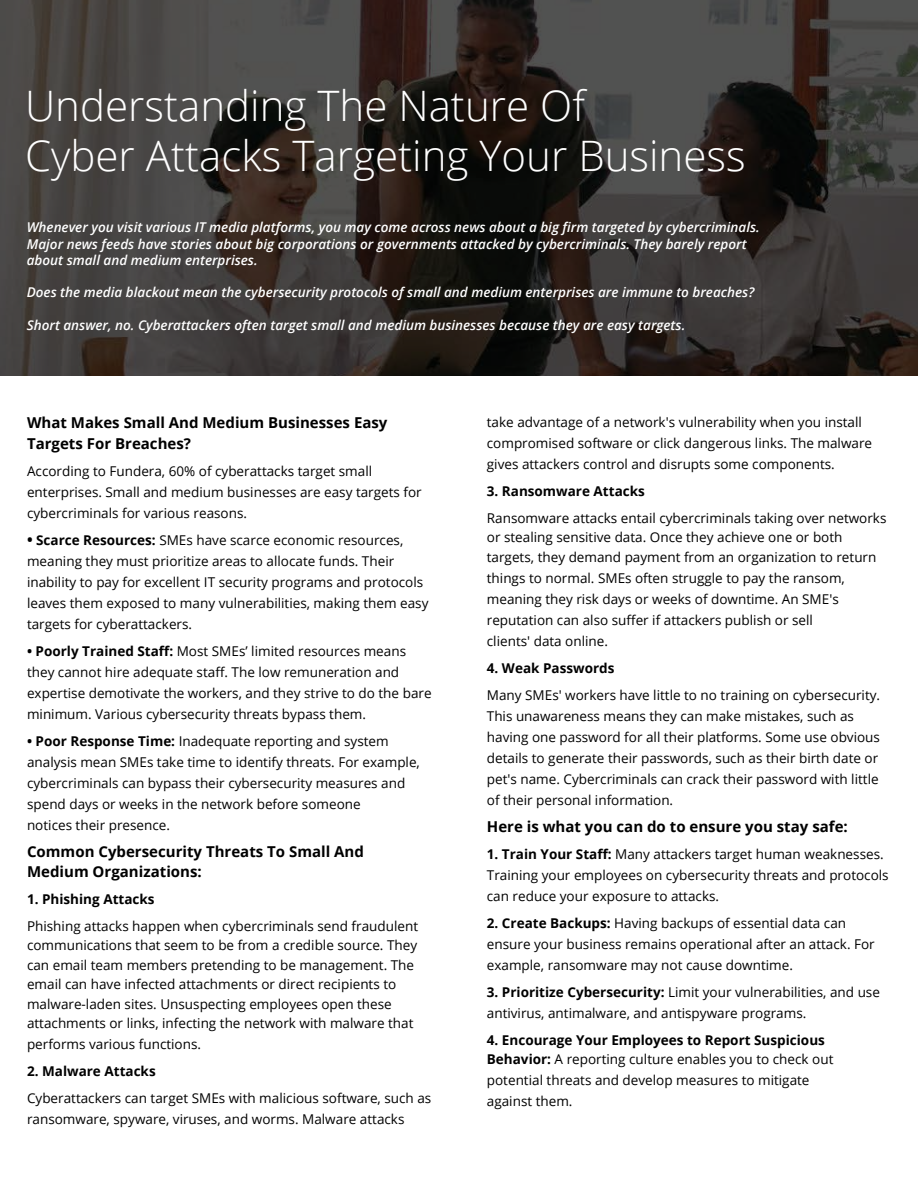
<style>
.page{position:relative;width:918px;height:1188px;background:#fff}
.page>*{position:absolute;margin:0;border:0;box-sizing:border-box;transform-origin:0 0}
.t1{font:300 42px/50.4px "Open Sans";color:#fff}
.t2{font:700 15px/21px "Open Sans";color:#000}
.t3{font:13.5px/21px "Open Sans";color:#000}
.t4{font:italic 600 13.5px/16.2px "Open Sans";color:#fff}
.t5{font:700 13.5px/19.5px "Open Sans";color:#000}
.s1{font-weight:700;font-size:15px}
.s2{font-weight:700}
.s3{font-weight:400}
</style>
<div class="page">
<svg style="left:0;top:0;width:917px;height:376px;background:#373330"></svg>
<h1 class="t1" style="left:25px;top:79px;width:721px">Understanding The Nature Of<br>Cyber Attacks Targeting Your Business</h1>
<p class="t4" style="left:27px;top:219px;width:734px">Whenever you visit various IT media platforms, you may come across news about a big firm targeted by cybercriminals.<br>Major news feeds have stories about big corporations or governments attacked by cybercriminals. They barely report about small and medium enterprises.</p>
<p class="t4" style="left:27px;top:284px;width:728px">Does the media blackout mean the cybersecurity protocols of small and medium enterprises are immune to breaches?</p>
<p class="t4" style="left:27px;top:316px;width:659px">Short answer, no. Cyberattackers often target small and medium businesses because they are easy targets.</p>
<p class="t2" style="left:27px;top:412px;width:362px">What Makes Small And Medium Businesses Easy<br>Targets For Breaches?</p>
<p class="t3" style="left:27px;top:460px;width:396px">According to Fundera, 60% of cyberattacks target small enterprises. Small and medium businesses are easy targets for cybercriminals for various reasons.</p>
<p class="t3" style="left:27px;top:529px;width:403px"><span class="s1">•</span> <span class="s2">Scarce Resources:</span> SMEs have scarce economic resources, meaning they must prioritize areas to allocate funds. Their inability to pay for excellent IT security programs and protocols leaves them exposed to many vulnerabilities, making them easy targets for cyberattackers.</p>
<p class="t3" style="left:27px;top:640px;width:406px"><span class="s2">• Poorly Trained Staff:</span> Most SMEs’ limited resources means they cannot hire adequate staff. The low remuneration and expertise demotivate the workers, and they strive to do the bare minimum. Various cybersecurity threats bypass them.</p>
<p class="t3" style="left:27px;top:730px;width:394px"><span class="s2">• Poor Response Time:</span> Inadequate reporting and system analysis mean SMEs take time to identify threats. For example, cybercriminals can bypass their cybersecurity measures and spend days or weeks in the network before someone<br>notices their presence.</p>
<p class="t2" style="left:27px;top:841px;width:338px;line-height:19.5px">Common Cybersecurity Threats To Small And<br>Medium Organizations:</p>
<p class="t5" style="left:27px;top:889px;width:129px">1. Phishing Attacks</p>
<p class="t3" style="left:27px;top:916px;width:392px;line-height:19.5px">Phishing attacks happen when cybercriminals send fraudulent communications that seem to be from a credible source. They can email team members pretending to be management. The email can have infected attachments or direct recipients to malware-laden sites. Unsuspecting employees open these attachments or links, infecting the network with malware that</p>
<p class="t3" style="left:27px;top:1033px;width:175px">performs various functions.</p>
<p class="t5" style="left:27px;top:1061px;width:130px">2. Malware Attacks</p>
<p class="t3" style="left:27px;top:1087px;width:405px">Cyberattackers can target SMEs with malicious software, such as ransomware, spyware, viruses, and worms. Malware attacks</p>
<p class="t3" style="left:486px;top:411px;width:386px">take advantage of a network's vulnerability when you install compromised software or click dangerous links. The malware gives attackers control and disrupts some components.</p>
<p class="t5" style="left:486px;top:481px;width:159px">3. Ransomware Attacks</p>
<p class="t3" style="left:486px;top:508px;width:401px;line-height:19.5px">Ransomware attacks entail cybercriminals taking over networks or stealing sensitive data. Once they achieve one or both targets, they demand payment from an organization to return</p>
<p class="t3" style="left:486px;top:567px;width:359px">things to normal. SMEs often struggle to pay the ransom, meaning they risk days or weeks of downtime. An SME's reputation can also suffer if attackers publish or sell clients' data online.</p>
<p class="t5" style="left:486px;top:658px;width:129px">4. Weak Passwords</p>
<p class="t3" style="left:486px;top:684px;width:394px">Many SMEs' workers have little to no training on cybersecurity.<br>This unawareness means they can make mistakes, such as having one password for all their platforms. Some use obvious details to generate their passwords, such as their birth date or pet's name. Cybercriminals can crack their password with little of their personal information.</p>
<p class="t2" style="left:486px;top:816px;width:362px">Here is what you can do to ensure you stay safe:</p>
<p class="t3" style="left:486px;top:843px;width:403px"><span class="s2">1. Train Your Staff:</span> Many attackers target human weaknesses.<br>Training your employees on cybersecurity threats and protocols can reduce your exposure to attacks.</p>
<p class="t3" style="left:486px;top:912px;width:389px"><span class="s2">2. Create Backups:</span> Having backups of essential data can ensure your business remains operational after an attack. For example, ransomware may not cause downtime.</p>
<p class="t3" style="left:486px;top:981px;width:394px"><span class="s2">3. Prioritize Cybersecurity:</span> Limit your vulnerabilities, and use antivirus, antimalware, and antispyware programs.</p>
<p class="t5" style="left:486px;top:1030px;width:348px">4. Encourage Your Employees to Report Suspicious<br>Behavior: <span class="s3">A reporting culture enables you to check out</span></p>
<p class="t3" style="left:486px;top:1070px;width:324px">potential threats and develop measures to mitigate against them.</p>
</div>
